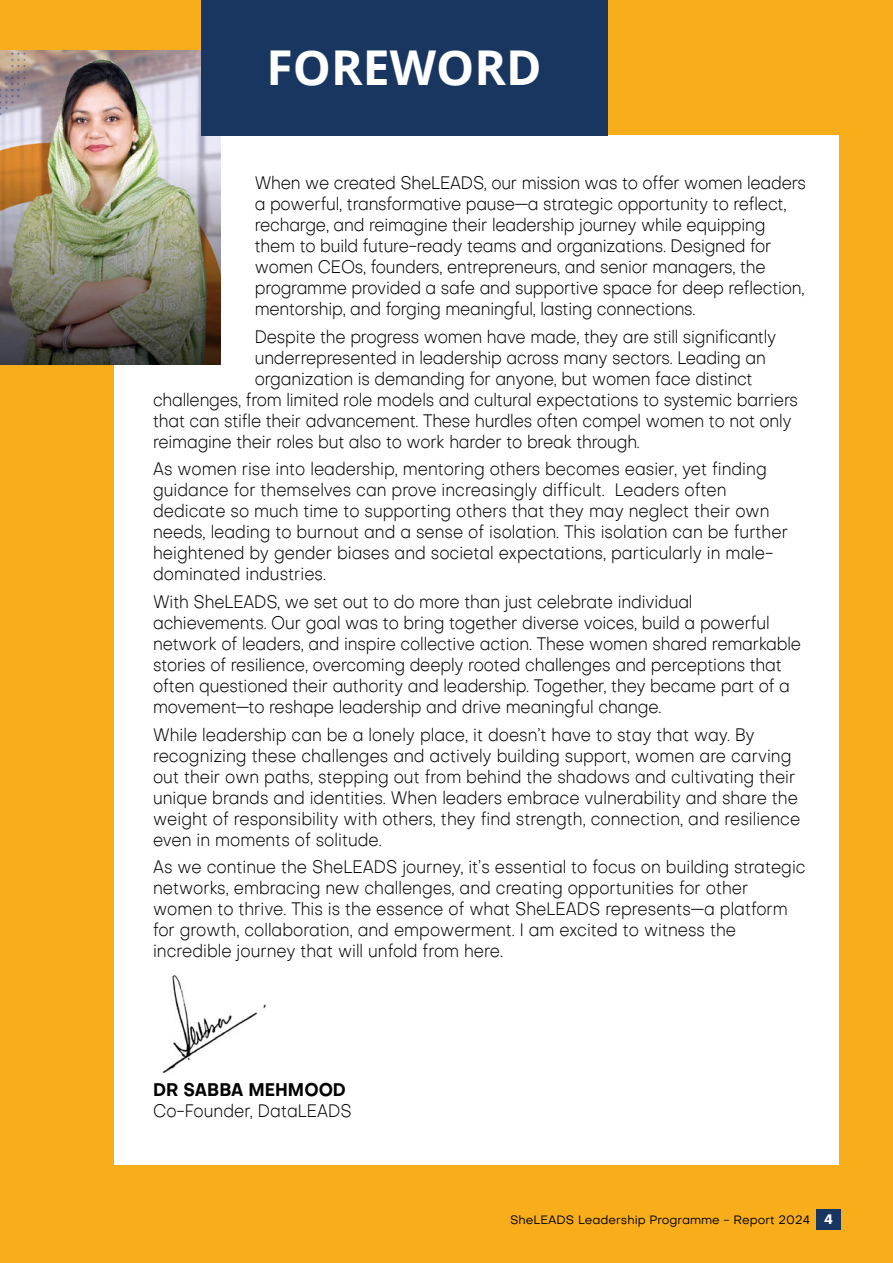
<style>
.page{position:relative;width:893px;height:1263px;background:#f8ae1a}
.page>*{position:absolute;margin:0;border:0;box-sizing:border-box;transform-origin:0 0}
.t1{font:700 48px "Open Sans";color:#fff}
.t2{font:300 18px/21px "Objective";letter-spacing:-.01em;color:#000;scale:.9 1}
.t3{font:700 18px "Objective";color:#000;scale:.9 1}
.t4{font:700 13.5px "Objective";color:#fff}
.t5{font:12px "Objective";color:#000}
</style>
<div class="page">
<div style="left:115px;top:135px;width:724px;height:1029px;background:#fff"></div>
<img style="left:0;top:50px;width:221px;height:314px">
<div style="left:816px;top:1209px;width:25px;height:21px;background:#193661"></div>
<div style="left:201px;top:0;width:407px;height:135px;background:#193661"></div>
<img style="left:162px;top:975px;width:104px;height:99px">
<h1 class="t1" style="left:267px;top:49px;width:276px">FOREWORD</h1>
<p class="t2" style="left:255px;top:174px;width:614px">When we created SheLEADS, our mission was to offer women leaders a powerful, transformative pause—a strategic opportunity to reflect, recharge, and reimagine their leadership journey while equipping them to build future-ready teams and organizations. Designed for women CEOs, founders, entrepreneurs, and senior managers, the programme provided a safe and supportive space for deep reflection, mentorship, and forging meaningful, lasting connections.</p>
<p class="t2" style="left:255px;top:327px;width:581px">Despite the progress women have made, they are still significantly</p>
<p class="t2" style="left:255px;top:348px;width:569px">underrepresented in leadership across many sectors. Leading an</p>
<p class="t2" style="left:255px;top:369px;width:555px">organization is demanding for anyone, but women face distinct</p>
<p class="t2" style="left:153px;top:390px;width:718px">challenges, from limited role models and cultural expectations to systemic barriers</p>
<p class="t2" style="left:153px;top:411px;width:711px">that can stifle their advancement. These hurdles often compel women to not only</p>
<p class="t2" style="left:153px;top:432px;width:542px">reimagine their roles but also to work harder to break through.</p>
<p class="t2" style="left:153px;top:460px;width:707px">As women rise into leadership, mentoring others becomes easier, yet finding guidance for themselves can prove increasingly difficult. Leaders often dedicate so much time to supporting others that they may neglect their own needs, leading to burnout and a sense of isolation. This isolation can be further heightened by gender biases and societal expectations, particularly in male&shy;dominated industries.</p>
<p class="t2" style="left:153px;top:593px;width:722px">With SheLEADS, we set out to do more than just celebrate individual achievements. Our goal was to bring together diverse voices, build a powerful network of leaders, and inspire collective action. These women shared remarkable stories of resilience, overcoming deeply rooted challenges and perceptions that often questioned their authority and leadership. Together, they became part of a movement—to reshape leadership and drive meaningful change.</p>
<p class="t2" style="left:153px;top:726px;width:721px">While leadership can be a lonely place, it doesn’t have to stay that way. By recognizing these challenges and actively building support, women are carving out their own paths, stepping out from behind the shadows and cultivating their unique brands and identities. When leaders embrace vulnerability and share the weight of responsibility with others, they find strength, connection, and resilience even in moments of solitude.</p>
<p class="t2" style="left:153px;top:858px;width:727px">As we continue the SheLEADS journey, it’s essential to focus on building strategic networks, embracing new challenges, and creating opportunities for other women to thrive. This is the essence of what SheLEADS represents—a platform for growth, collaboration, and empowerment. I am excited to witness the incredible journey that will unfold from here.</p>
<p class="t3" style="left:153px;top:1082px;width:216px">DR SABBA MEHMOOD</p>
<p class="t2" style="left:153px;top:1102px;width:222px">Co-Founder, DataLEADS</p>
<p class="t5" style="left:510px;top:1215px;width:301px">SheLEADS Leadership Programme - Report 2024</p>
<p class="t4" style="left:824px;top:1213px;width:11px">4</p>
</div>
